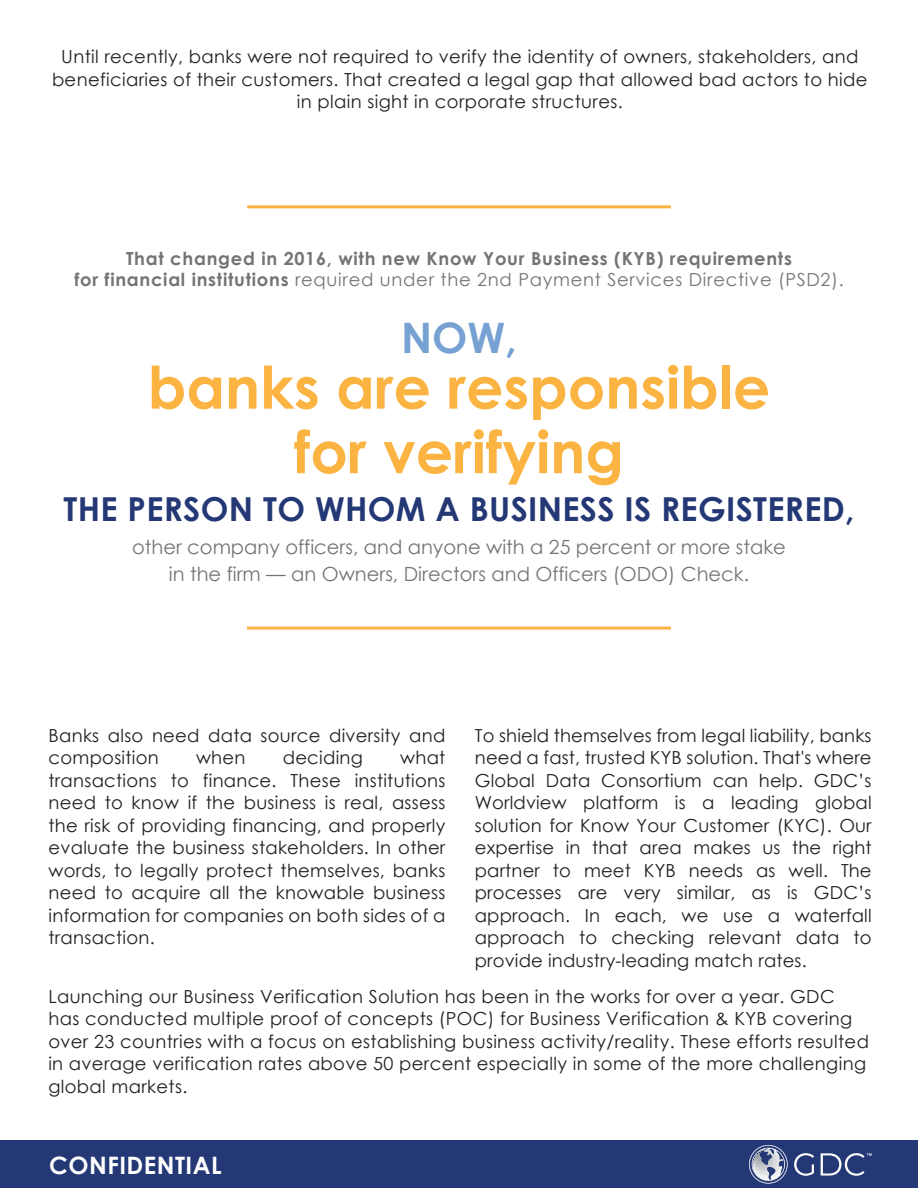
<style>
.page{position:relative;width:918px;height:1188px;background:#fff}
.page>*{position:absolute;margin:0;border:0;box-sizing:border-box;transform-origin:0 0}
.t1{font:700 58.5px/64.5px "Century Gothic";color:#fbb342;text-align:center}
.t2{font:700 42px "Century Gothic";color:#76a1d2}
.t3{font:700 33px "Century Gothic";letter-spacing:.01em;color:#233875}
.t4{font:700 24px "Century Gothic";letter-spacing:.02em;color:#fff}
.t5{font:19.5px/27px "Century Gothic";color:#737575;text-align:center}
.t6{font:18px/22.5px "Century Gothic";letter-spacing:.02em;color:#221f1f}
.t7{font:700 18px/21px "Century Gothic";letter-spacing:.04em;color:#737575;text-align:center}
.s1{font-weight:400}
</style>
<div class="page">
<hr style="left:247px;top:205px;width:424px;height:3px;background:#fbb342">
<hr style="left:247px;top:627px;width:424px;height:3px;background:#fbb342">
<div style="left:0;top:1141px;width:918px;height:47px;background:#233875"></div>
<svg style="left:749px;top:1145px;width:39px;height:39px"></svg>
<svg style="left:794px;top:1153px;width:20px;height:23px"></svg>
<svg style="left:821px;top:1153px;width:51px;height:23px"></svg>
<p class="t6" style="left:52px;top:47px;width:817px;text-align:center">Until recently, banks were not required to verify the identity of owners, stakeholders, and beneficiaries of their customers. That created a legal gap that allowed bad actors to hide in plain sight in corporate structures.</p>
<p class="t7" style="left:74px;top:250px;width:771px">That changed in 2016, with new Know Your Business (KYB) requirements<br>for financial institutions <span class="s1">required under the 2nd Payment Services Directive (PSD2).</span></p>
<h2 class="t2" style="left:401px;top:322px;width:117px">NOW,</h2>
<h1 class="t1" style="left:148px;top:361px;width:624px">banks are responsible for verifying</h1>
<h3 class="t3" style="left:64px;top:496px;width:793px">THE PERSON TO WHOM A BUSINESS IS REGISTERED,</h3>
<p class="t5" style="left:132px;top:535px;width:655px">other company officers, and anyone with a 25 percent or more stake in the firm — an Owners, Directors and Officers (ODO) Check.</p>
<p class="t6" style="left:49px;top:725px;width:398px">Banks also need data source diversity and composition</p>
<p class="t6" style="left:196px;top:748px;width:51px">when</p>
<p class="t6" style="left:283px;top:748px;width:82px">deciding</p>
<p class="t6" style="left:49px;top:748px;width:398px;text-align:justify;text-indent:352px">what transactions to finance. These institutions need to know if the business is real, assess the risk of providing financing, and properly evaluate the business stakeholders. In other words, to legally protect themselves, banks need to acquire all the knowable business information for companies on both sides of a transaction.</p>
<p class="t6" style="left:475px;top:725px;width:398px;text-align:justify">To shield themselves from legal liability, banks need a fast, trusted KYB solution. That's where Global Data Consortium can help. GDC’s Worldview platform is a leading global solution for Know Your Customer (KYC). Our expertise in that area makes us the right partner to meet KYB needs as well. The processes are very similar, as is GDC’s approach. In each, we use a waterfall approach to checking relevant data to provide industry-leading match rates.</p>
<p class="t6" style="left:48px;top:987px;width:822px">Launching our Business Verification Solution has been in the works for over a year. GDC has conducted multiple proof of concepts (POC) for Business Verification &amp; KYB covering over 23 countries with a focus on establishing business activity/reality. These efforts resulted in average verification rates above 50 percent especially in some of the more challenging global markets.</p>
<h3 class="t4" style="left:49px;top:1156px;width:174px">CONFIDENTIAL</h3>
</div>
